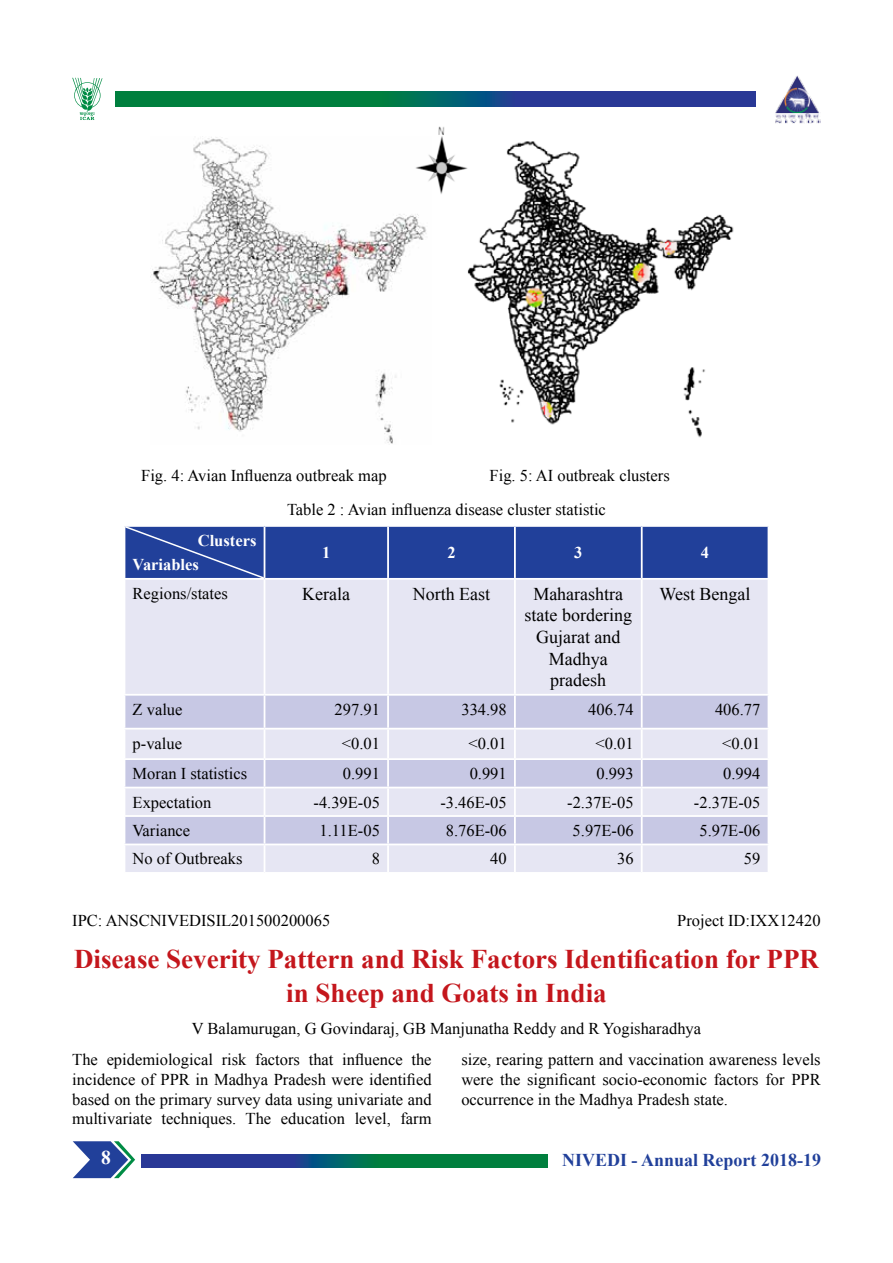
<style>
.page{position:relative;width:893px;height:1263px;background:#fff}
.page>*{position:absolute;margin:0;border:0;box-sizing:border-box;transform-origin:0 0}
.t1{font:700 27px/33.8px "Times New Roman";color:#c4161c;text-align:center}
.t2{font:700 19.5px "Times New Roman";color:#fff}
.t3{font:18px/21.6px "Times New Roman";color:#000;text-align:center}
.t4{font:700 18px "Times New Roman";color:#21409a}
.t5{font:16.5px/19.8px "Times New Roman";color:#000}
.t6{font:700 16.5px/24.8px "Times New Roman";color:#fff}
</style>
<div class="page">
<svg style="left:141px;top:1154px;width:407px;height:14px;background:#105e68"></svg>
<svg style="left:72px;top:78px;width:31px;height:42px"></svg>
<img style="left:775px;top:75px;width:46px;height:48px">
<svg style="left:116px;top:91px;width:639px;height:15px;background:#105e68"></svg>
<svg style="left:73px;top:1141px;width:62px;height:37px"></svg>
<img style="left:467px;top:141px;width:267px;height:297px">
<img style="left:151px;top:137px;width:276px;height:307px">
<div style="left:125px;top:580px;width:643px;height:292px;background:#e6e6f3"></div>
<svg style="left:125px;top:696px;width:643px;height:147px;background:#d3d4ea"></svg>
<hr style="left:264px;top:580px;width:1px;height:114px;background:#fff">
<hr style="left:387px;top:580px;width:2px;height:114px;background:#fff">
<hr style="left:514px;top:580px;width:2px;height:114px;background:#fff">
<hr style="left:641px;top:580px;width:2px;height:114px;background:#fff">
<hr style="left:124px;top:694px;width:141px;height:2px;background:#fff">
<hr style="left:265px;top:694px;width:123px;height:2px;background:#fff">
<hr style="left:264px;top:696px;width:1px;height:32px;background:#fff">
<hr style="left:388px;top:694px;width:127px;height:2px;background:#fff">
<hr style="left:387px;top:696px;width:2px;height:32px;background:#fff">
<hr style="left:515px;top:694px;width:127px;height:2px;background:#fff">
<hr style="left:514px;top:696px;width:2px;height:32px;background:#fff">
<hr style="left:642px;top:694px;width:127px;height:2px;background:#fff">
<hr style="left:641px;top:696px;width:2px;height:32px;background:#fff">
<hr style="left:124px;top:728px;width:141px;height:1px;background:#fff">
<hr style="left:265px;top:728px;width:123px;height:1px;background:#fff">
<hr style="left:388px;top:728px;width:127px;height:1px;background:#fff">
<hr style="left:387px;top:729px;width:2px;height:29px;background:#fff">
<hr style="left:515px;top:728px;width:127px;height:1px;background:#fff">
<hr style="left:514px;top:729px;width:2px;height:29px;background:#fff">
<hr style="left:642px;top:728px;width:127px;height:1px;background:#fff">
<hr style="left:641px;top:729px;width:2px;height:29px;background:#fff">
<hr style="left:124px;top:758px;width:141px;height:2px;background:#fff">
<hr style="left:265px;top:758px;width:123px;height:2px;background:#fff">
<hr style="left:388px;top:758px;width:127px;height:2px;background:#fff">
<hr style="left:387px;top:760px;width:2px;height:27px;background:#fff">
<hr style="left:515px;top:758px;width:127px;height:2px;background:#fff">
<hr style="left:514px;top:760px;width:2px;height:27px;background:#fff">
<hr style="left:642px;top:758px;width:127px;height:2px;background:#fff">
<hr style="left:641px;top:760px;width:2px;height:27px;background:#fff">
<hr style="left:124px;top:787px;width:141px;height:1px;background:#fff">
<hr style="left:265px;top:787px;width:123px;height:1px;background:#fff">
<hr style="left:388px;top:787px;width:127px;height:1px;background:#fff">
<hr style="left:387px;top:788px;width:2px;height:27px;background:#fff">
<hr style="left:515px;top:787px;width:127px;height:1px;background:#fff">
<hr style="left:514px;top:788px;width:2px;height:27px;background:#fff">
<hr style="left:642px;top:787px;width:127px;height:1px;background:#fff">
<hr style="left:641px;top:788px;width:2px;height:27px;background:#fff">
<hr style="left:124px;top:815px;width:141px;height:2px;background:#fff">
<hr style="left:265px;top:815px;width:123px;height:2px;background:#fff">
<hr style="left:388px;top:815px;width:127px;height:2px;background:#fff">
<hr style="left:387px;top:817px;width:2px;height:26px;background:#fff">
<hr style="left:515px;top:815px;width:127px;height:2px;background:#fff">
<hr style="left:514px;top:817px;width:2px;height:26px;background:#fff">
<hr style="left:642px;top:815px;width:127px;height:2px;background:#fff">
<hr style="left:641px;top:817px;width:2px;height:26px;background:#fff">
<hr style="left:124px;top:843px;width:141px;height:2px;background:#fff">
<hr style="left:265px;top:843px;width:123px;height:2px;background:#fff">
<svg style="left:264px;top:729px;width:1px;height:143px"></svg>
<hr style="left:388px;top:843px;width:127px;height:2px;background:#fff">
<hr style="left:387px;top:845px;width:2px;height:27px;background:#fff">
<hr style="left:515px;top:843px;width:127px;height:2px;background:#fff">
<hr style="left:514px;top:845px;width:2px;height:27px;background:#fff">
<hr style="left:642px;top:843px;width:127px;height:2px;background:#fff">
<hr style="left:641px;top:845px;width:2px;height:27px;background:#fff">
<svg style="left:124px;top:526px;width:644px;height:53px;background:#2e4ba0"></svg>
<img style="left:406px;top:126px;width:71px;height:71px">
<p class="t5" style="left:141px;top:466px;width:247px">Fig. 4: Avian Influenza outbreak map</p>
<p class="t5" style="left:287px;top:459px;width:384px;line-height:33.5px;text-indent:203px">Fig. 5: AI outbreak clusters<br>Table 2 : Avian influenza disease cluster statistic</p>
<p class="t6" style="left:133px;top:527px;width:125px;text-indent:65px">Clusters<br>Variables</p>
<p class="t6" style="left:322px;top:540px;width:10px">1</p>
<p class="t6" style="left:447px;top:540px;width:10px">2</p>
<p class="t6" style="left:574px;top:540px;width:10px">3</p>
<p class="t6" style="left:701px;top:540px;width:10px">4</p>
<p class="t5" style="left:133px;top:583px;width:97px">Regions/states</p>
<p class="t3" style="left:302px;top:583px;width:49px">Kerala</p>
<p class="t3" style="left:413px;top:583px;width:79px">North East</p>
<p class="t3" style="left:525px;top:583px;width:109px">Maharashtra state bordering<br>Gujarat and<br>Madhya pradesh</p>
<p class="t3" style="left:660px;top:583px;width:93px">West Bengal</p>
<p class="t5" style="left:133px;top:699px;width:51px">Z value</p>
<p class="t5" style="left:335px;top:699px;width:47px">297.91</p>
<p class="t5" style="left:461px;top:699px;width:47px">334.98</p>
<p class="t5" style="left:588px;top:699px;width:47px">406.74</p>
<p class="t5" style="left:715px;top:699px;width:47px">406.77</p>
<p class="t5" style="left:133px;top:733px;width:51px">p-value</p>
<p class="t5" style="left:342px;top:733px;width:40px">&lt;0.01</p>
<p class="t5" style="left:469px;top:733px;width:40px">&lt;0.01</p>
<p class="t5" style="left:595px;top:733px;width:40px">&lt;0.01</p>
<p class="t5" style="left:722px;top:733px;width:40px">&lt;0.01</p>
<p class="t5" style="left:133px;top:763px;width:116px">Moran I statistics</p>
<p class="t5" style="left:343px;top:763px;width:39px">0.991</p>
<p class="t5" style="left:470px;top:763px;width:39px">0.991</p>
<p class="t5" style="left:596px;top:763px;width:39px">0.993</p>
<p class="t5" style="left:723px;top:763px;width:39px">0.994</p>
<p class="t5" style="left:133px;top:792px;width:80px">Expectation</p>
<p class="t5" style="left:313px;top:792px;width:68px">-4.39E-05</p>
<p class="t5" style="left:440px;top:792px;width:68px">-3.46E-05</p>
<p class="t5" style="left:567px;top:792px;width:68px">-2.37E-05</p>
<p class="t5" style="left:694px;top:792px;width:68px">-2.37E-05</p>
<p class="t5" style="left:133px;top:820px;width:59px">Variance</p>
<p class="t5" style="left:320px;top:820px;width:62px">1.11E-05</p>
<p class="t5" style="left:446px;top:820px;width:62px">8.76E-06</p>
<p class="t5" style="left:573px;top:820px;width:62px">5.97E-06</p>
<p class="t5" style="left:699px;top:820px;width:62px">5.97E-06</p>
<p class="t5" style="left:133px;top:849px;width:111px">No of Outbreaks</p>
<p class="t5" style="left:372px;top:849px;width:10px">8</p>
<p class="t5" style="left:490px;top:849px;width:18px">40</p>
<p class="t5" style="left:617px;top:849px;width:18px">36</p>
<p class="t5" style="left:744px;top:849px;width:18px">59</p>
<p class="t5" style="left:72px;top:910px;width:260px">IPC: ANSCNIVEDISIL201500200065</p>
<p class="t5" style="left:677px;top:910px;width:145px">Project ID:IXX12420</p>
<h1 class="t1" style="left:74px;top:941px;width:746px">Disease Severity Pattern and Risk Factors Identification for PPR in Sheep and Goats in India</h1>
<p class="t5" style="left:72px;top:1013px;width:630px;line-height:30.5px;text-indent:120px">V Balamurugan, G Govindaraj, GB Manjunatha Reddy and R Yogisharadhya<br>The epidemiological risk factors that influence the</p>
<p class="t5" style="left:72px;top:1069px;width:361px;text-align:justify">incidence of PPR in Madhya Pradesh were identified based on the primary survey data using univariate and multivariate techniques. The education level, farm</p>
<p class="t5" style="left:461px;top:1049px;width:361px;text-align:justify">size, rearing pattern and vaccination awareness levels were the significant socio-economic factors for PPR occurrence in the Madhya Pradesh state.</p>
<p class="t2" style="left:101px;top:1144px;width:11px">8</p>
<p class="t4" style="left:562px;top:1148px;width:261px">NIVEDI - Annual Report 2018-19</p>
</div>
